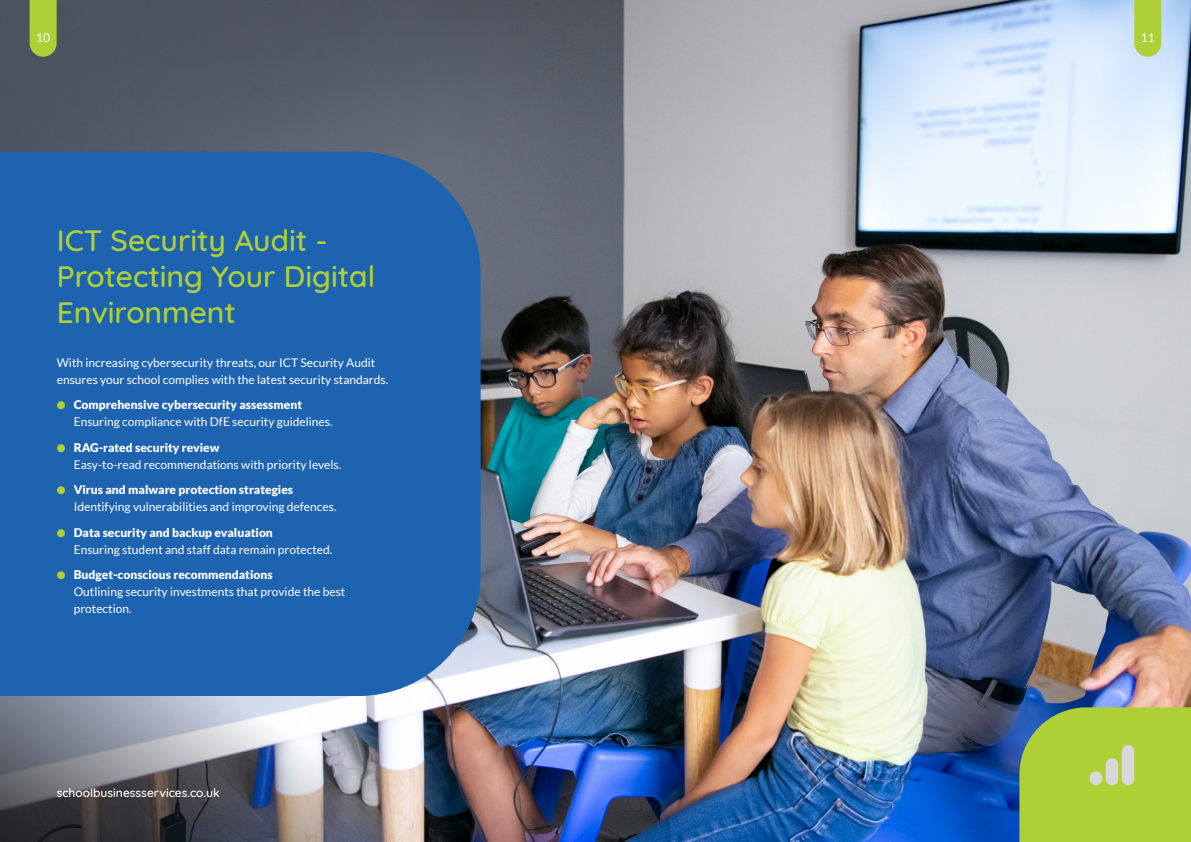
<style>
.page{position:relative;width:1191px;height:842px;background:#fff}
.page>*{position:absolute;margin:0;border:0;box-sizing:border-box;transform-origin:0 0}
.HEADING{font:500 30px "Quicksand";color:#aed036}
.body_copy{font:12px/17px "Lato";color:#fff}
.t1{font:500 12px "Quicksand";color:#fff}
.s1{color:#aed036}
.s2{font-weight:900}
</style>
<div class="page">
<img style="left:0;top:0;width:1191px;height:842px">
<svg style="left:0;top:696px;width:381px;height:146px;background:#80828b"></svg>
<div style="left:0;top:152px;width:480px;height:544px;background:#1e63b0"></div>
<svg style="left:30px;top:0;width:27px;height:57px;background:#a7c738"></svg>
<svg style="left:1134px;top:0;width:27px;height:57px;background:#b0d142"></svg>
<div style="left:1019px;top:707px;width:172px;height:135px;background:#aed036"></div>
<div style="left:1089px;top:771px;width:13px;height:14px;background:#d8d7da;border-radius:6px"></div>
<div style="left:1105px;top:758px;width:13px;height:27px;background:#d8d7da;border-radius:6px"></div>
<div style="left:1121px;top:745px;width:13px;height:40px;background:#d8d7da;border-radius:6px"></div>
<p class="body_copy" style="left:36px;top:30px;width:15px">10</p>
<p class="body_copy" style="left:1140px;top:30px;width:15px">11</p>
<p class="HEADING" style="left:57px;top:216px;width:272px">ICT Security Audit -</p>
<p class="HEADING" style="left:57px;top:252px;width:320px">Protecting Your Digital</p>
<p class="HEADING" style="left:57px;top:288px;width:181px">Environment</p>
<p class="body_copy" style="left:57px;top:354px;width:333px">With increasing cybersecurity threats, our ICT Security Audit ensures your school complies with the latest security standards.</p>
<p class="body_copy" style="left:74px;top:396px;width:260px;text-indent:-17px"><span class="s1">●</span> <span class="s2">Comprehensive cybersecurity assessment<br></span>Ensuring compliance with DfE security guidelines.</p>
<p class="body_copy" style="left:74px;top:439px;width:269px;text-indent:-17px"><span class="s1">●</span> <span class="s2">RAG-rated security review<br></span>Easy-to-read recommendations with priority levels.</p>
<p class="body_copy" style="left:74px;top:481px;width:264px;text-indent:-17px"><span class="s1">●</span> <span class="s2">Virus and malware protection strategies<br></span>Identifying vulnerabilities and improving defences.</p>
<p class="body_copy" style="left:74px;top:524px;width:260px;text-indent:-17px"><span class="s1">●</span> <span class="s2">Data security and backup evaluation<br></span>Ensuring student and staff data remain protected.</p>
<p class="body_copy" style="left:74px;top:566px;width:273px;text-indent:-17px"><span class="s1">●</span> <span class="s2">Budget-conscious recommendations<br></span>Outlining security investments that provide the best protection.</p>
<p class="t1" style="left:57px;top:783px;width:165px">schoolbusinessservices.co.uk</p>
</div>
